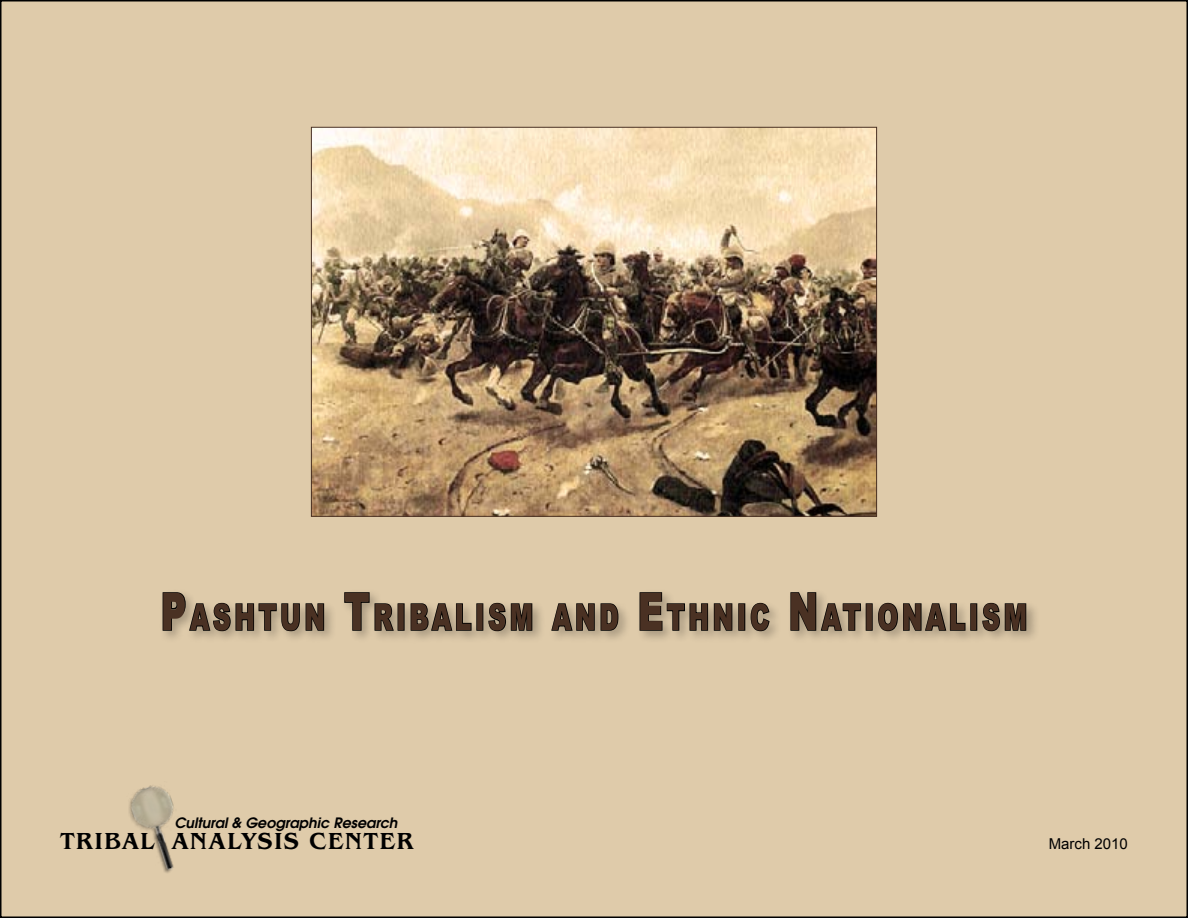
<style>
.page{position:relative;width:1188px;height:918px;background:#fff}
.page>*{position:absolute;margin:0;border:0;box-sizing:border-box;transform-origin:0 0}
.t1{font:900 36.15px "Arial";letter-spacing:.145em;color:#4a3123;scale:.69 1}
.t2{font:500 24px "Benguiat";letter-spacing:.05em;color:#000}
.t3{font:15px "Arial";color:#000}
.t4{font:italic 600 14.25px "Avant Garde";color:#000}
.s1{font-size:51.75px}
</style>
<div class="page">
<div style="left:1px;top:1px;width:1186px;height:916px;background:#dfcbaa"></div>
<img style="left:129px;top:785px;width:45px;height:88px">
<div style="left:159px;top:589px;width:881px;height:55px;background:#000;opacity:.25"></div>
<svg style="left:162px;top:591px;width:163px;height:41px"></svg>
<svg style="left:343px;top:591px;width:52px;height:41px"></svg>
<div style="left:398px;top:603px;width:7px;height:28px;border:2px solid #000"></div>
<svg style="left:410px;top:603px;width:62px;height:29px"></svg>
<div style="left:476px;top:603px;width:7px;height:28px;border:2px solid #000"></div>
<svg style="left:488px;top:593px;width:45px;height:39px"></svg>
<svg style="left:550px;top:602px;width:69px;height:30px"></svg>
<svg style="left:639px;top:591px;width:94px;height:41px"></svg>
<div style="left:738px;top:603px;width:7px;height:28px;border:2px solid #000"></div>
<svg style="left:750px;top:602px;width:20px;height:30px"></svg>
<svg style="left:790px;top:591px;width:72px;height:41px"></svg>
<div style="left:866px;top:603px;width:7px;height:28px;border:2px solid #000"></div>
<svg style="left:877px;top:602px;width:89px;height:30px"></svg>
<div style="left:970px;top:603px;width:7px;height:28px;border:2px solid #000"></div>
<svg style="left:981px;top:593px;width:46px;height:39px"></svg>
<img style="left:313px;top:129px;width:562px;height:386px">
<p class="t1" style="left:161px;top:591px;width:1257px"><span class="s1">P</span>ASHTUN <span class="s1">T</span>RIBALISM AND <span class="s1">E</span>THNIC <span class="s1">N</span>ATIONALISM</p>
<p class="t4" style="left:174px;top:813px;width:225px">Cultural &amp; Geographic Research</p>
<p class="t2" style="left:60px;top:828px;width:355px">TRIBAL ANALYSIS CENTER</p>
<p class="t3" style="left:1049px;top:834px;width:81px">March 2010</p>
</div>
